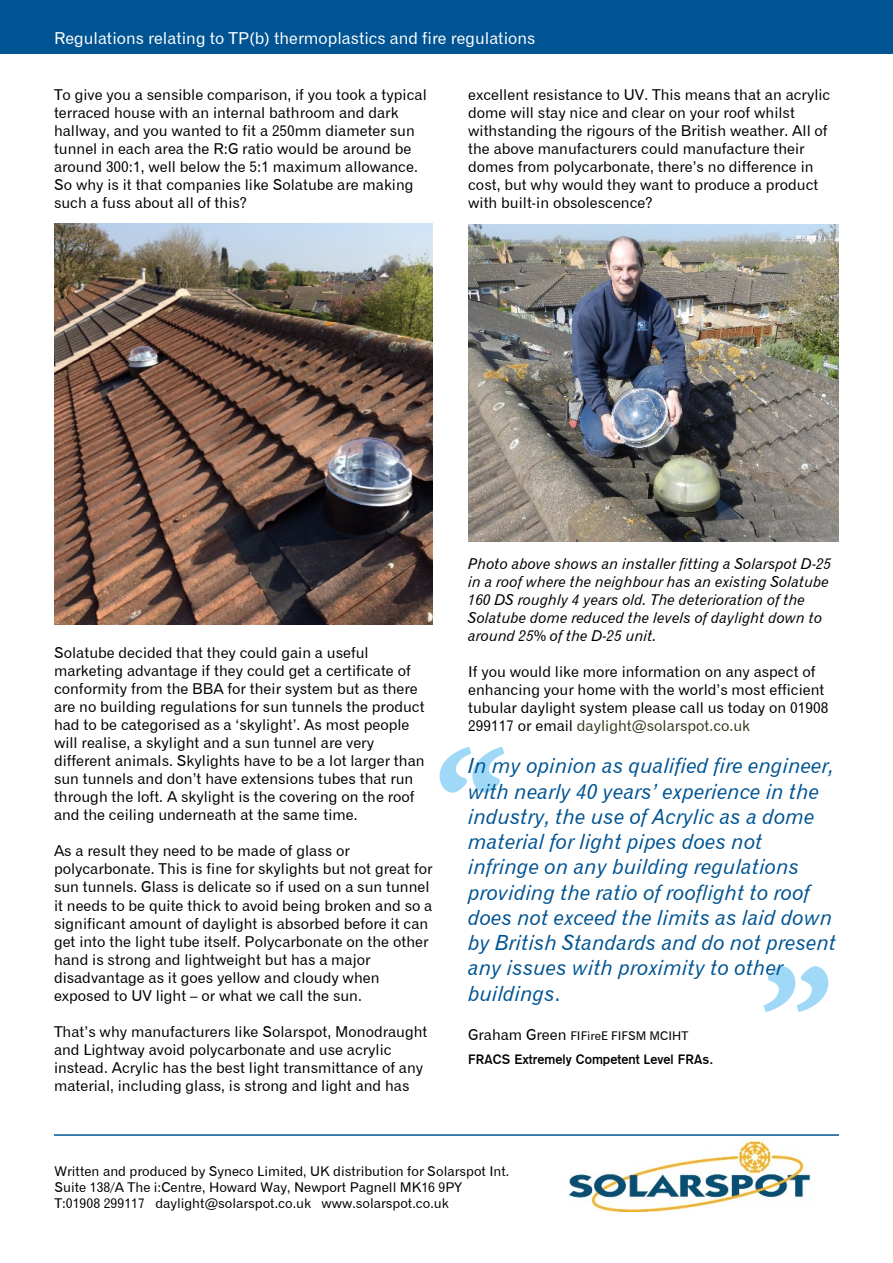
<style>
.page{position:relative;width:893px;height:1263px;background:#fff}
.page>*{position:absolute;margin:0;border:0;box-sizing:border-box;transform-origin:0 0}
.t1{font:180px "Arno Pro Smbd Caption";color:#9fd9f7}
.t2{font:21px/25.2px "Gothic 720 BT Italic B";color:#005493}
.t3{font:16.5px "Gothic 720 BT Roman B";color:#fff}
.t4{font:15px/18px "Gothic 720 BT Roman B";color:#000}
.t5{font:15px/18px "Gothic 720 BT Italic B";color:#000}
.t6{font:13.5px/16.2px "Gothic 720 BT Roman B";color:#000}
.t7{font:13.5px "Gothic 725 BT Bold A";color:#000}
.t8{font:12px "Gothic 720 BT Roman B";color:#000}
.s1{color:#32381d}
.s2{font-family:"Gothic 720 BT Roman B"}
.s3{font-size:15px}
</style>
<div class="page">
<img style="left:569px;top:1139px;width:242px;height:72px">
<div style="left:0;top:1px;width:893px;height:53px;background:#005493"></div>
<img style="left:54px;top:224px;width:379px;height:401px">
<img style="left:468px;top:225px;width:371px;height:316px">
<hr style="left:54px;top:1134px;width:785px;height:2px;background:#005493">
<p class="t3" style="left:54px;top:31px;width:483px">Regulations relating to TP(b) thermoplastics and fire regulations</p>
<p class="t4" style="left:54px;top:87px;width:374px">To give you a sensible comparison, if you took a typical terraced house with an internal bathroom and dark hallway, and you wanted to fit a 250mm diameter sun tunnel in each area the R:G ratio would be around be around 300:1, well below the 5:1 maximum allowance.<br>So why is it that companies like Solatube are making such a fuss about all of this?</p>
<p class="t4" style="left:468px;top:87px;width:364px">excellent resistance to UV. This means that an acrylic dome will stay nice and clear on your roof whilst withstanding the rigours of the British weather. All of the above manufacturers could manufacture their domes from polycarbonate, there’s no difference in cost, but why would they want to produce a product with built-in obsolescence?</p>
<p class="t5" style="left:468px;top:556px;width:365px">Photo above shows an installer fitting a Solarspot D-25 in a roof where the neighbour has an existing Solatube 160 DS roughly 4 years old. The deterioration of the Solatube dome reduced the levels of daylight down to around 25% of the D-25 unit.</p>
<p class="t4" style="left:468px;top:664px;width:362px">If you would like more information on any aspect of enhancing your home with the world’s most efficient tubular daylight system please call us today on 01908<br>299117 or email <span class="s1">daylight@solarspot.co.uk</span></p>
<p class="t2" style="left:468px;top:755px;width:370px">In my opinion as qualified fire engineer, with nearly 40 years’ experience in the industry, the use of Acrylic as a dome material for light pipes does not infringe on any building regulations providing the ratio of rooflight to roof does not exceed the limits as laid down by British Standards and do not present any issues with proximity to other buildings<span class="s2">.</span></p>
<p class="t8" style="left:468px;top:1031px;width:222px"><span class="s3">Graham Green</span> FIFireE FIFSM MCIHT</p>
<p class="t7" style="left:468px;top:1053px;width:247px">FRACS Extremely Competent Level FRAs.</p>
<p class="t4" style="left:54px;top:645px;width:372px">Solatube decided that they could gain a useful marketing advantage if they could get a certificate of conformity from the BBA for their system but as there are no building regulations for sun tunnels the product had to be categorised as a ‘skylight’. As most people will realise, a skylight and a sun tunnel are very different animals. Skylights have to be a lot larger than sun tunnels and don’t have extensions tubes that run through the loft. A skylight is the covering on the roof and the ceiling underneath at the same time.</p>
<p class="t4" style="left:54px;top:843px;width:380px">As a result they need to be made of glass or polycarbonate. This is fine for skylights but not great for sun tunnels. Glass is delicate so if used on a sun tunnel it needs to be quite thick to avoid being broken and so a significant amount of daylight is absorbed before it can get into the light tube itself. Polycarbonate on the other hand is strong and lightweight but has a major disadvantage as it goes yellow and cloudy when exposed to UV light – or what we call the sun.</p>
<p class="t4" style="left:54px;top:1023px;width:375px">That’s why manufacturers like Solarspot, Monodraught and Lightway avoid polycarbonate and use acrylic instead. Acrylic has the best light transmittance of any material, including glass, is strong and light and has</p>
<h1 class="t1" style="left:433px;top:748px;width:80px">“</h1>
<h1 class="t1" style="left:757px;top:967px;width:80px">”</h1>
<p class="t6" style="left:54px;top:1164px;width:457px">Written and produced by Syneco Limited, UK distribution for Solarspot Int.<br>Suite 138/A The i:Centre, Howard Way, Newport Pagnell MK16 9PY<br>T:01908 299117 daylight@solarspot.co.uk www.solarspot.co.uk</p>
</div>
